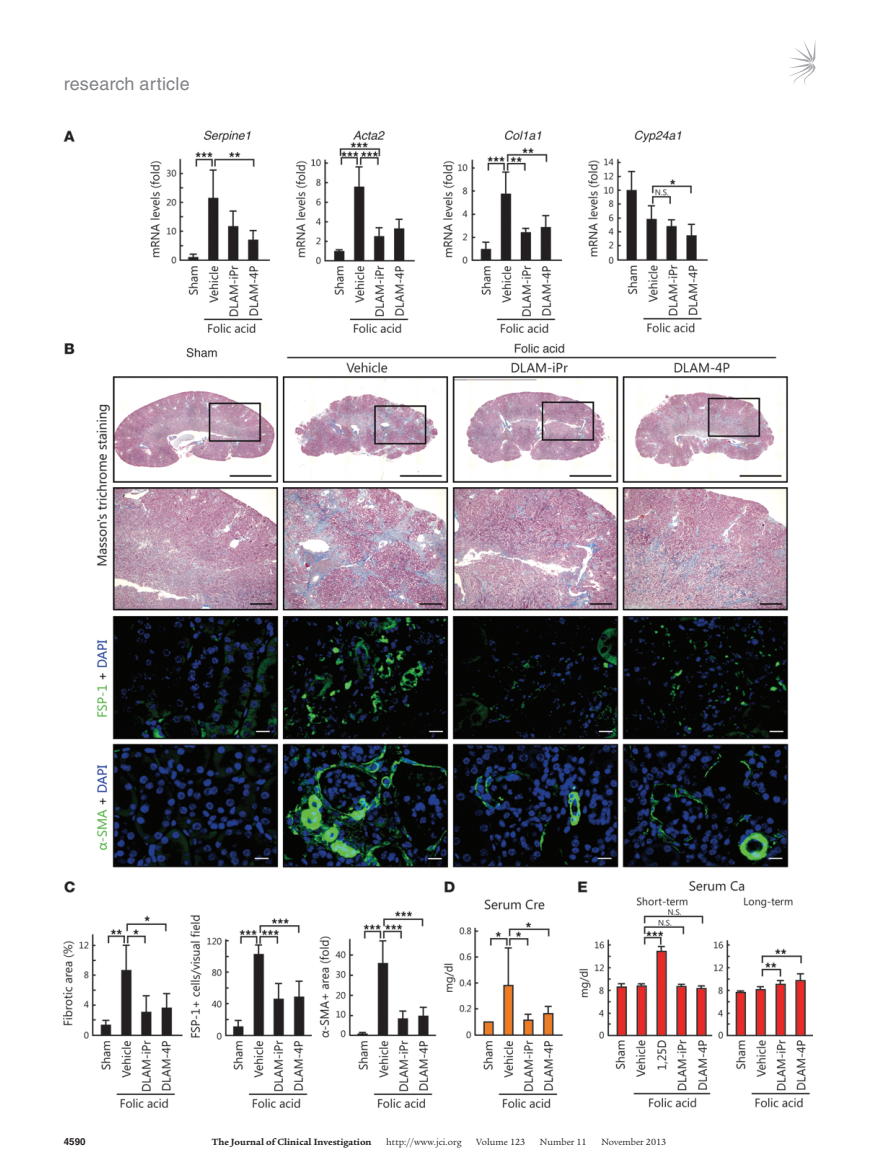
<style>
.page{position:relative;width:878px;height:1175px;background:#fff}
.page>*{position:absolute;margin:0;border:0;box-sizing:border-box;transform-origin:0 0}
.t1{font:18px "Helvetica LT Std";letter-spacing:.01em;color:#808285}
.t2{font:9.75px "Legacy Serif Std";color:#231f20}
.t3{font:700 9.75px "Legacy Serif Std";color:#231f20}
.t4{font:700 9.75px "Helvetica LT Std";color:#231f20}
</style>
<div class="page">
<svg style="left:789px;top:42px;width:26px;height:43px"></svg>
<img style="left:64px;top:130px;width:748px;height:978px">
<h1 class="t1" style="left:64px;top:73px;width:127px">research article</h1>
<p class="t4" style="left:64px;top:1135px;width:23px">4590</p>
<p class="t3" style="left:212px;top:1135px;width:161px">The Journal of Clinical Investigation</p>
<p class="t2" style="left:386px;top:1136px;width:77px">http://www.jci.org</p>
<p class="t2" style="left:476px;top:1136px;width:50px">Volume 123</p>
<p class="t2" style="left:540px;top:1136px;width:48px">Number 11</p>
<p class="t2" style="left:601px;top:1136px;width:66px">November 2013</p>
</div>
